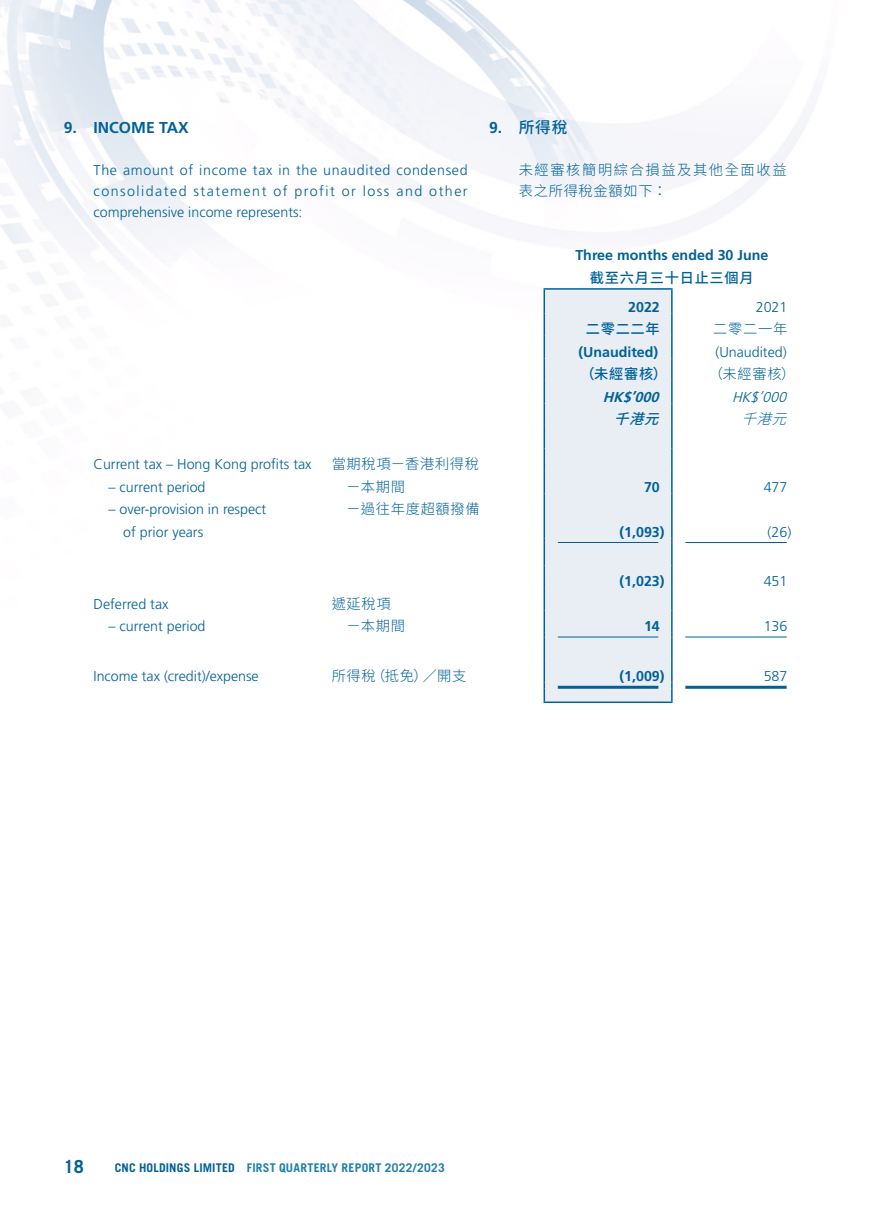
<style>
.page{position:relative;width:893px;height:1212px;background:#fff}
.page>*{position:absolute;margin:0;border:0;box-sizing:border-box;transform-origin:0 0}
.t1{font:700 18px "Trade Gothic LT Std";color:#006198}
.Heading_1{font:700 15.75px "Frutiger LT Std";color:#006198}
.C_Heading_1{font:500 15.75px "Source Han Sans TC";color:#006198}
.Body_Text{font:300 14.25px/21px "Frutiger LT Std";color:#006198;text-align:justify}
.Body_Text-2{font:700 14.25px "Frutiger LT Std";color:#006198}
.Body_Text-3{font:300 14.25px "Source Han Sans TC";letter-spacing:.05em;color:#006198}
.C_Body_Text{font:300 14.25px/21px "Source Han Sans TC";letter-spacing:.11em;color:#006198}
.Body_Text-4{font:500 14.25px "Source Han Sans TC";letter-spacing:.05em;color:#006198}
.Body_Text-5{font:italic 700 14.25px "Frutiger LT Std";color:#006198}
.Body_Text-6{font:italic 300 14.25px "Frutiger LT Std";color:#006198}
.Body_Text-7{font:italic 500 14.25px "Source Han Sans TC";color:#006198}
.Body_Text-8{font:italic 300 14.25px "Source Han Sans TC";color:#006198}
.t2{font:700 12px "Trade Gothic LT Std";letter-spacing:.02em;color:#1c7eac}
.s1{font-family:"Frutiger LT Std";font-weight:700}
.s2{color:#006198}
</style>
<div class="page">
<img style="left:0;top:0;width:814px;height:703px">
<div style="left:545px;top:290px;width:126px;height:411px;background:#e9eef5"></div>
<hr style="left:671px;top:313px;width:2px;height:23px;background:#006198">
<hr style="left:671px;top:336px;width:2px;height:22px;background:#006198">
<hr style="left:671px;top:358px;width:2px;height:23px;background:#006198">
<hr style="left:671px;top:381px;width:2px;height:22px;background:#006198">
<hr style="left:671px;top:403px;width:2px;height:23px;background:#006198">
<hr style="left:671px;top:426px;width:2px;height:22px;background:#006198">
<hr style="left:671px;top:448px;width:2px;height:23px;background:#006198">
<hr style="left:671px;top:471px;width:2px;height:22px;background:#006198">
<hr style="left:544px;top:493px;width:1px;height:45px;background:#006198">
<hr style="left:671px;top:493px;width:2px;height:45px;background:#006198">
<hr style="left:671px;top:543px;width:2px;height:22px;background:#006198">
<hr style="left:671px;top:565px;width:2px;height:23px;background:#006198">
<hr style="left:671px;top:588px;width:2px;height:22px;background:#006198">
<hr style="left:671px;top:610px;width:2px;height:23px;background:#006198">
<hr style="left:671px;top:637px;width:2px;height:23px;background:#006198">
<hr style="left:671px;top:660px;width:2px;height:22px;background:#006198">
<hr style="left:544px;top:288px;width:129px;height:2px;background:#006198">
<svg style="left:544px;top:290px;width:1px;height:203px"></svg>
<hr style="left:671px;top:290px;width:2px;height:23px;background:#006198">
<hr style="left:544px;top:701px;width:129px;height:2px;background:#006198">
<svg style="left:544px;top:538px;width:1px;height:163px"></svg>
<svg style="left:671px;top:682px;width:2px;height:19px"></svg>
<hr style="left:558px;top:542px;width:100px;height:1px;background:#006198">
<hr style="left:685px;top:542px;width:102px;height:1px;background:#006198">
<hr style="left:558px;top:637px;width:100px;height:1px;background:#006198">
<hr style="left:685px;top:637px;width:102px;height:1px;background:#006198">
<hr style="left:558px;top:686px;width:100px;height:3px;background:#006198">
<hr style="left:685px;top:686px;width:102px;height:3px;background:#006198">
<p class="Heading_1" style="left:64px;top:118px;width:126px">9. INCOME TAX</p>
<p class="Body_Text" style="left:94px;top:160px;width:376px">The amount of income tax in the unaudited condensed consolidated statement of profit or loss and other comprehensive income represents:</p>
<p class="C_Heading_1" style="left:489px;top:118px;width:80px"><span class="s1">9.</span> 所得稅</p>
<p class="C_Body_Text" style="left:519px;top:159px;width:269px">未經審核簡明綜合損益及其他全面收益表之所得稅金額如下：</p>
<p class="Body_Text-2" style="left:575px;top:247px;width:194px">Three months ended 30 June</p>
<p class="Body_Text-4" style="left:590px;top:270px;width:165px">截至六月三十日止三個月</p>
<p class="Body_Text-2" style="left:628px;top:298px;width:33px">2022</p>
<p class="Body_Text" style="left:756px;top:296px;width:33px">2021</p>
<p class="Body_Text-4" style="left:586px;top:321px;width:76px">二零二二年</p>
<p class="Body_Text-3" style="left:713px;top:321px;width:76px">二零二一年</p>
<p class="Body_Text-2" style="left:578px;top:343px;width:81px">(Unaudited)</p>
<p class="Body_Text" style="left:715px;top:341px;width:73px">(Unaudited)</p>
<p class="Body_Text-4" style="left:580px;top:366px;width:88px">（未經審核）</p>
<p class="Body_Text-3" style="left:709px;top:366px;width:88px">（未經審核）</p>
<p class="Body_Text-5" style="left:603px;top:388px;width:61px">HK$’000</p>
<p class="Body_Text-6" style="left:732px;top:389px;width:60px">HK$’000</p>
<p class="Body_Text-7" style="left:614px;top:411px;width:57px">千港元</p>
<p class="Body_Text-8" style="left:742px;top:411px;width:57px">千港元</p>
<p class="Body_Text" style="left:94px;top:454px;width:220px">Current tax – Hong Kong profits tax</p>
<p class="Body_Text-3" style="left:332px;top:456px;width:149px">當期稅項－香港利得稅</p>
<p class="Body_Text" style="left:108px;top:476px;width:99px">– current period</p>
<p class="Body_Text-3" style="left:347px;top:478px;width:60px">－本期間</p>
<p class="Body_Text-2" style="left:644px;top:478px;width:17px">70</p>
<p class="Body_Text" style="left:764px;top:476px;width:25px">477</p>
<p class="Body_Text" style="left:123px;top:498px;width:144px;line-height:22.5px;text-indent:-15px">– over-provision in respect of prior years</p>
<p class="Body_Text-3" style="left:347px;top:501px;width:135px">－過往年度超額撥備</p>
<p class="Body_Text-2" style="left:619px;top:523px;width:47px">(1,093)</p>
<p class="Body_Text" style="left:768px;top:521px;width:25px">(26)</p>
<p class="Body_Text-2" style="left:619px;top:573px;width:47px">(1,023)</p>
<p class="Body_Text" style="left:764px;top:571px;width:25px">451</p>
<p class="Body_Text" style="left:94px;top:593px;width:76px">Deferred tax</p>
<p class="Body_Text-3" style="left:332px;top:595px;width:61px">遞延稅項</p>
<p class="Body_Text" style="left:108px;top:616px;width:99px">– current period</p>
<p class="Body_Text-3" style="left:347px;top:618px;width:60px">－本期間</p>
<p class="Body_Text-2" style="left:644px;top:618px;width:17px">14</p>
<p class="Body_Text" style="left:764px;top:616px;width:25px">136</p>
<p class="Body_Text" style="left:94px;top:665px;width:167px">Income tax (credit)/expense</p>
<p class="Body_Text-3" style="left:332px;top:667px;width:136px">所得稅（抵免）／開支</p>
<p class="Body_Text-2" style="left:619px;top:667px;width:47px">(1,009)</p>
<p class="Body_Text" style="left:764px;top:665px;width:25px">587</p>
<p class="t1" style="left:64px;top:1155px;width:22px">18</p>
<p class="t2" style="left:115px;top:1160px;width:331px"><span class="s2">CNC HOLDINGS LIMITED</span> FIRST QUARTERLY REPORT 2022/2023</p>
</div>
